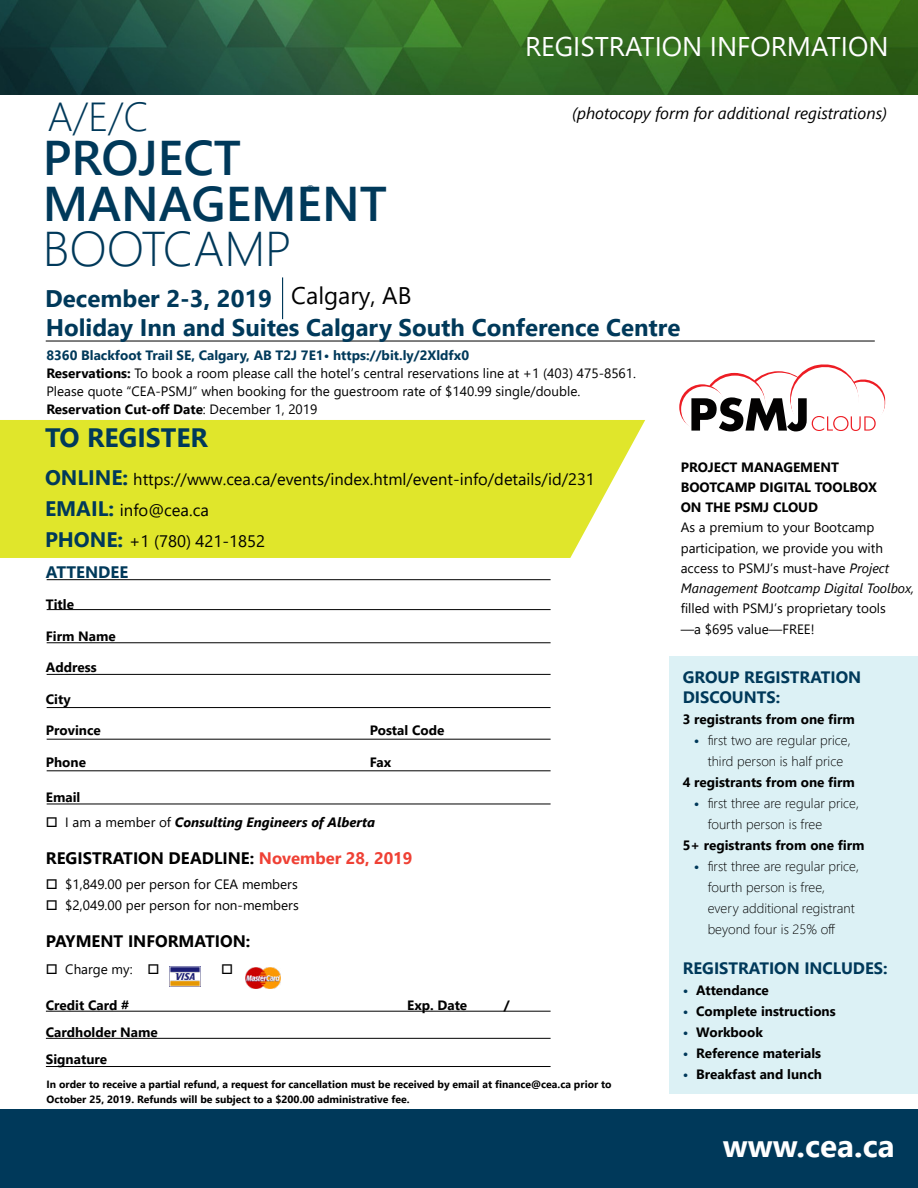
<style>
.page{position:relative;width:918px;height:1188px;background:#fff}
.page>*{position:absolute;margin:0;border:0;box-sizing:border-box;transform-origin:0 0}
.t1{font:600 48.75px/45.5px "Segoe UI";color:#00395a}
.t2{font:300 48.75px "Segoe UI";color:#00395a}
.t3{font:300 40.5px "Segoe UI";color:#00395a}
.t4{font:700 31.5px "Segoe UI";color:#fff}
.t5{font:27px "Segoe UI";color:#fff}
.t6{font:700 26.55px "Segoe UI";color:#00395a}
.t7{font:700 24px "Segoe UI";color:#00395a}
.t8{font:700 16.65px "Segoe UI";color:#000}
.t9{font:16.65px/31.2px "Segoe UI";color:#000}
.t10{font:700 16.65px "Segoe UI";color:#00395a}
.t11{font:16.5px "Segoe UI";color:#000}
.t12{font:700 16.5px/19.5px "Segoe UI";color:#00395a}
.t13{font:italic 16.5px "Segoe UI";color:#000}
.t14{font:13.5px/20.2px "Segoe UI";color:#000}
.t15{font:700 13.5px/20.2px "Segoe UI";color:#000}
.t16{font:300 13.5px/21px "Segoe UI";color:#000}
.t17{font:italic 700 13.5px "Segoe UI";color:#000}
.t18{font:11.25px "Segoe UI";color:#00395a}
.t19{font:700 10.5px/15px "Segoe UI";color:#000}
.s1{font-weight:400;color:#000}
.s2{font-weight:700;color:#00395a}
.s3{font-weight:700}
.s4{font-weight:700;font-size:21px;color:#00395a}
.s5{font-weight:400;font-style:normal}
.s6{color:#ef4135}
.s7{font-style:italic}
.s8{color:#00395a}
</style>
<div class="page">
<div style="left:669px;top:656px;width:249px;height:438px;background:#dcf1f5"></div>
<img style="left:0;top:0;width:918px;height:94px">
<hr style="left:46px;top:341px;width:829px;height:1px;background:#000">
<div style="left:0;top:1110px;width:918px;height:78px;background:#00395a"></div>
<hr style="left:282px;top:277px;width:1px;height:42px;background:#00395a">
<div style="left:0;top:420px;width:645px;height:138px;background:#e0e62b"></div>
<hr style="left:47px;top:609px;width:504px;height:1px;background:#000">
<hr style="left:47px;top:643px;width:504px;height:1px;background:#000">
<hr style="left:47px;top:674px;width:504px;height:1px;background:#000">
<hr style="left:47px;top:707px;width:504px;height:1px;background:#000">
<hr style="left:47px;top:739px;width:504px;height:1px;background:#000">
<hr style="left:47px;top:771px;width:504px;height:1px;background:#000">
<hr style="left:47px;top:804px;width:504px;height:1px;background:#000">
<hr style="left:46px;top:1011px;width:505px;height:1px;background:#000">
<hr style="left:46px;top:1038px;width:505px;height:1px;background:#000">
<hr style="left:46px;top:1066px;width:505px;height:1px;background:#000">
<img style="left:169px;top:967px;width:31px;height:19px">
<img style="left:245px;top:968px;width:35px;height:21px">
<hr style="left:47px;top:579px;width:504px;height:1px;background:#000">
<svg style="left:679px;top:384px;width:46px;height:46px"></svg>
<div style="left:681px;top:386px;width:46px;height:46px;background:#fff;border-radius:50%"></div>
<svg style="left:691px;top:364px;width:194px;height:68px"></svg>
<h2 class="t3" style="left:47px;top:78px;width:103px">A/E/C</h2>
<h1 class="t1" style="left:43px;top:131px;width:346px">PROJECT<br>MANAGEMENT</h1>
<h1 class="t2" style="left:43px;top:203px;width:251px">BOOTCAMP</h1>
<p class="t18" style="left:305px;top:178px;width:12px">®</p>
<h3 class="t7" style="left:45px;top:275px;width:368px">December 2-3, 2019 <span class="s1">Calgary, AB</span></h3>
<h3 class="t5" style="left:525px;top:21px;width:365px">REGISTRATION INFORMATION</h3>
<p class="t13" style="left:572px;top:98px;width:317px">(photocopy form for additional registrations)</p>
<h3 class="t7" style="left:46px;top:305px;width:636px">Holiday Inn and Suites Calgary South Conference Centre</h3>
<p class="t14" style="left:46px;top:345px;width:591px;line-height:18px"><span class="s2">8360 Blackfoot Trail SE, Calgary, AB T2J 7E1• https://bit.ly/2Xldfx0<br></span><span class="s3">Reservations:</span> To book a room please call the hotel’s central reservations line at +1 (403) 475-8561.<br>Please quote “CEA-PSMJ” when booking for the guestroom rate of $140.99 single/double.<br><span class="s3">Reservation Cut-off Date</span>: December 1, 2019</p>
<h3 class="t6" style="left:45px;top:412px;width:164px">TO REGISTER</h3>
<p class="t11" style="left:45px;top:463px;width:551px"><span class="s4">ONLINE:</span> https://www.cea.ca/events/index.html/event-info/details/id/231</p>
<p class="t9" style="left:45px;top:493px;width:222px"><span class="s4">EMAIL:</span> info@cea.ca<br><span class="s4">PHONE:</span> +1 (780) 421-1852</p>
<p class="t10" style="left:46px;top:556px;width:84px">ATTENDEE</p>
<p class="t15" style="left:46px;top:593px;width:30px">Title</p>
<p class="t15" style="left:46px;top:625px;width:71px">Firm Name</p>
<p class="t15" style="left:46px;top:656px;width:52px">Address</p>
<p class="t15" style="left:46px;top:688px;width:26px">City</p>
<p class="t15" style="left:46px;top:719px;width:56px">Province</p>
<p class="t15" style="left:370px;top:719px;width:76px">Postal Code</p>
<p class="t15" style="left:46px;top:751px;width:42px">Phone</p>
<p class="t15" style="left:370px;top:751px;width:23px">Fax</p>
<p class="t15" style="left:46px;top:786px;width:36px">Email</p>
<p class="t17" style="left:46px;top:810px;width:331px">□ <span class="s5">I am a member of</span> Consulting Engineers of Alberta</p>
<p class="t8" style="left:46px;top:842px;width:368px">REGISTRATION DEADLINE: <span class="s6">November 28, 2019</span></p>
<p class="t14" style="left:46px;top:873px;width:253px">□ $1,849.00 per person for CEA members</p>
<p class="t14" style="left:46px;top:894px;width:254px">□ $2,049.00 per person for non-members</p>
<p class="t8" style="left:46px;top:925px;width:206px">PAYMENT INFORMATION:</p>
<p class="t14" style="left:46px;top:957px;width:115px">□ Charge my: □</p>
<p class="t15" style="left:46px;top:994px;width:85px">Credit Card #</p>
<p class="t15" style="left:407px;top:994px;width:62px">Exp. Date</p>
<p class="t15" style="left:504px;top:994px;width:7px">/</p>
<p class="t15" style="left:46px;top:1017px;width:113px;line-height:27px">Cardholder Name<br>Signature</p>
<p class="t19" style="left:47px;top:1076px;width:566px">In order to receive a partial refund, a request for cancellation must be received by email at finance@cea.ca prior to<br>October 25, 2019. Refunds will be subject to a $200.00 administrative fee.</p>
<p class="t15" style="left:681px;top:456px;width:198px">PROJECT MANAGEMENT<br>BOOTCAMP DIGITAL TOOLBOX<br>ON THE PSMJ CLOUD</p>
<p class="t14" style="left:681px;top:516px;width:235px">As a premium to your Bootcamp participation, we provide you with access to PSMJ’s must-have <span class="s7">Project Management Bootcamp Digital Toolbox,</span></p>
<p class="t14" style="left:681px;top:597px;width:207px">filled with PSMJ’s proprietary tools —a $695 value—FREE!</p>
<p class="t12" style="left:683px;top:667px;width:180px">GROUP REGISTRATION<br>DISCOUNTS:</p>
<p class="t15" style="left:683px;top:708px;width:174px">3 registrants from one firm</p>
<p class="t16" style="left:694px;top:728px;width:158px;text-align:center"><span class="s2">•</span> first two are regular price, third person is half price</p>
<p class="t15" style="left:683px;top:771px;width:174px">4 registrants from one firm</p>
<p class="t16" style="left:708px;top:791px;width:153px;text-indent:-14px"><span class="s2">•</span> first three are regular price, fourth person is free</p>
<p class="t15" style="left:683px;top:834px;width:183px">5+ registrants from one firm</p>
<p class="t16" style="left:708px;top:854px;width:153px;text-indent:-14px"><span class="s2">•</span> first three are regular price, fourth person is free, every additional registrant beyond four is 25% off</p>
<p class="t12" style="left:683px;top:957px;width:206px">REGISTRATION INCLUDES:</p>
<p class="t15" style="left:683px;top:979px;width:88px"><span class="s8">•</span> Attendance</p>
<p class="t15" style="left:683px;top:1000px;width:154px"><span class="s8">•</span> Complete instructions</p>
<p class="t15" style="left:683px;top:1021px;width:82px"><span class="s8">•</span> Workbook</p>
<p class="t15" style="left:683px;top:1042px;width:140px"><span class="s8">•</span> Reference materials</p>
<p class="t15" style="left:683px;top:1063px;width:141px"><span class="s8">•</span> Breakfast and lunch</p>
<h3 class="t4" style="left:723px;top:1116px;width:174px">www.cea.ca</h3>
</div>
